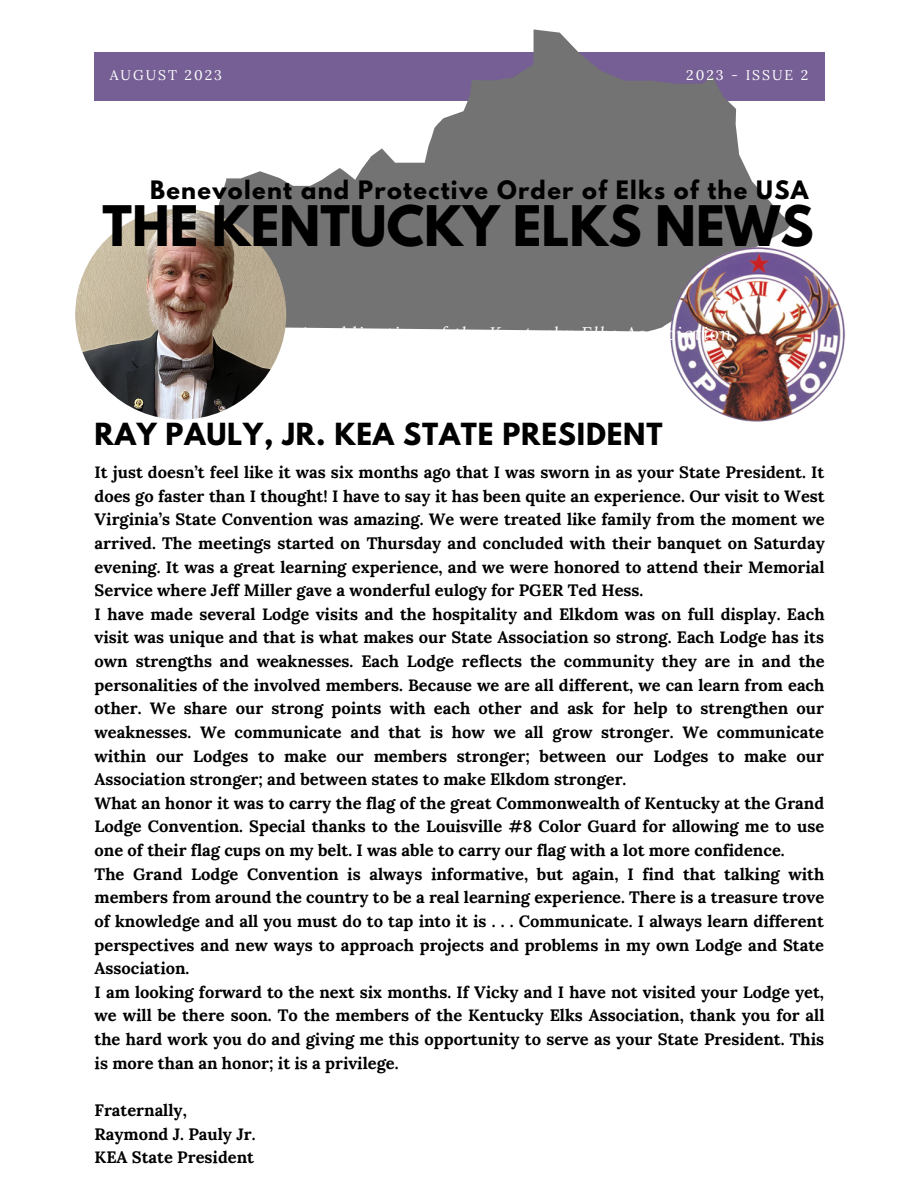
<style>
.page{position:relative;width:918px;height:1188px;background:#fff}
.page>*{position:absolute;margin:0;border:0;box-sizing:border-box;transform-origin:0 0}
.t1{font:700 49.5px "League Spartan";color:#000}
.t2{font:700 27px "League Spartan";letter-spacing:.03em;color:#000}
.t3{font:700 22.5px "League Spartan";letter-spacing:.06em;color:#000}
.t4{font:italic 18px "Lora";letter-spacing:.07em;color:#fff}
.t5{font:700 16.5px/23.7px "Lora";color:#000;text-align:justify}
.t6{font:13.95px "Lora";letter-spacing:.14em;color:#fff}
</style>
<div class="page">
<div style="left:95px;top:53px;width:730px;height:47px;background:#755f94"></div>
<svg style="left:110px;top:29px;width:682px;height:317px;fill:#737373"></svg>
<img style="left:666px;top:243px;width:180px;height:179px">
<img style="left:75px;top:209px;width:211px;height:211px;border-radius:50%">
<p class="t6" style="left:110px;top:66px;width:114px">AUGUST 2023</p>
<p class="t6" style="left:686px;top:66px;width:124px">2023 - ISSUE 2</p>
<p class="t3" style="left:150px;top:178px;width:660px">Benevolent and Protective Order of Elks of the USA</p>
<p class="t1" style="left:103px;top:201px;width:713px">THE KENTUCKY ELKS NEWS</p>
<p class="t4" style="left:300px;top:321px;width:433px">A publication of the Kentucky Elks Association</p>
<p class="t2" style="left:95px;top:421px;width:569px">RAY PAULY, JR. KEA STATE PRESIDENT</p>
<p class="t5" style="left:95px;top:460px;width:732px">It just doesn’t feel like it was six months ago that I was sworn in as your State President. It does go faster than I thought! I have to say it has been quite an experience. Our visit to West Virginia’s State Convention was amazing. We were treated like family from the moment we arrived. The meetings started on Thursday and concluded with their banquet on Saturday evening. It was a great learning experience, and we were honored to attend their Memorial Service where Jeff Miller gave a wonderful eulogy for PGER Ted Hess.</p>
<p class="t5" style="left:95px;top:602px;width:732px">I have made several Lodge visits and the hospitality and Elkdom was on full display. Each visit was unique and that is what makes our State Association so strong. Each Lodge has its own strengths and weaknesses. Each Lodge reflects the community they are in and the personalities of the involved members. Because we are all different, we can learn from each other. We share our strong points with each other and ask for help to strengthen our weaknesses. We communicate and that is how we all grow stronger. We communicate within our Lodges to make our members stronger; between our Lodges to make our Association stronger; and between states to make Elkdom stronger.</p>
<p class="t5" style="left:95px;top:791px;width:731px">What an honor it was to carry the flag of the great Commonwealth of Kentucky at the Grand Lodge Convention. Special thanks to the Louisville #8 Color Guard for allowing me to use one of their flag cups on my belt. I was able to carry our flag with a lot more confidence.</p>
<p class="t5" style="left:95px;top:862px;width:731px">The Grand Lodge Convention is always informative, but again, I find that talking with members from around the country to be a real learning experience. There is a treasure trove of knowledge and all you must do to tap into it is . . . Communicate. I always learn different perspectives and new ways to approach projects and problems in my own Lodge and State Association.</p>
<p class="t5" style="left:95px;top:980px;width:731px">I am looking forward to the next six months. If Vicky and I have not visited your Lodge yet, we will be there soon. To the members of the Kentucky Elks Association, thank you for all the hard work you do and giving me this opportunity to serve as your State President. This is more than an honor; it is a privilege.</p>
<p class="t5" style="left:95px;top:1098px;width:94px">Fraternally,</p>
<p class="t5" style="left:95px;top:1122px;width:162px">Raymond J. Pauly Jr.</p>
<p class="t5" style="left:95px;top:1145px;width:161px">KEA State President</p>
</div>
